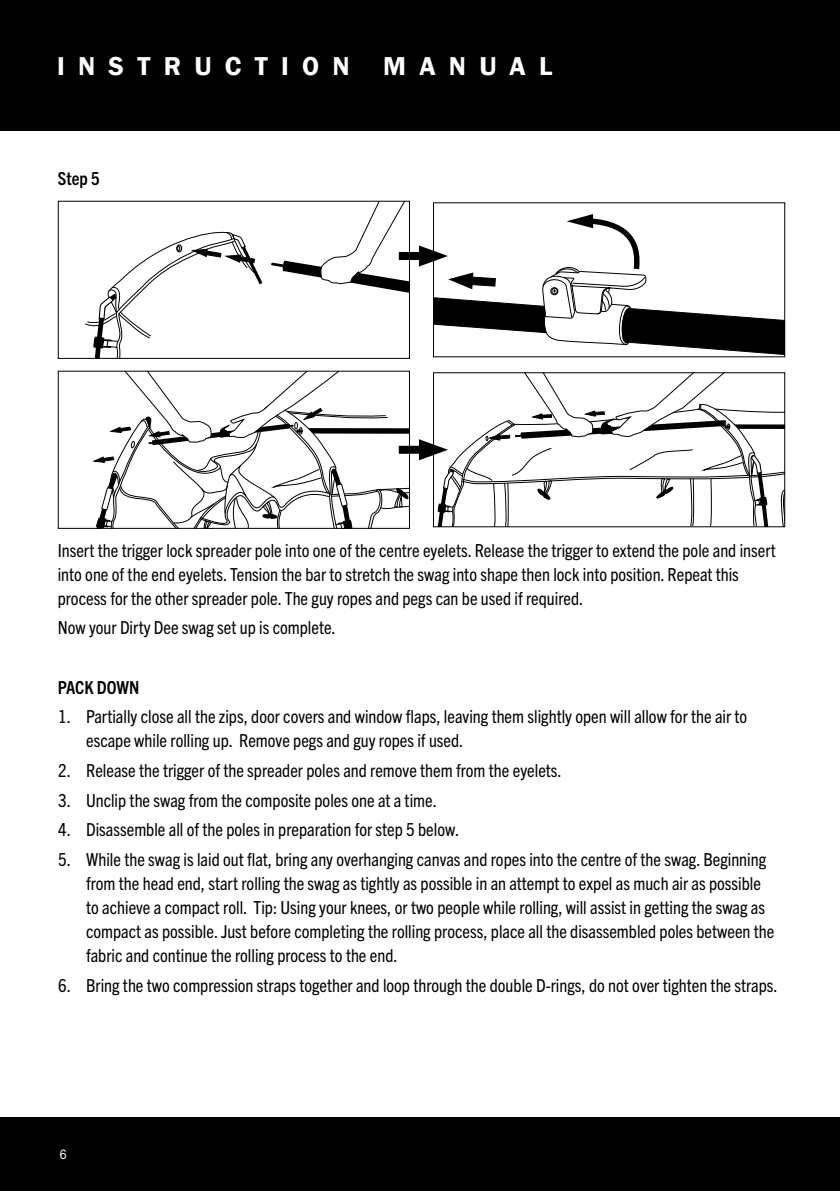
<style>
.page{position:relative;width:840px;height:1191px;background:#fff}
.page>*{position:absolute;margin:0;border:0;box-sizing:border-box;transform-origin:0 0}
.t1{font:600 26.6px "Franklin Gothic";letter-spacing:.5em;color:#fff}
.t2{font:condensed 18px/24px "Trade Gothic Next LT Pro";color:#000}
.t3{font:700 condensed 18px "Trade Gothic Next LT Pro";color:#000}
.t4{font:14px "Franklin Gothic URW Cond";color:#fff}
</style>
<div class="page">
<div style="left:0;top:1117px;width:839px;height:74px;background:#000"></div>
<div style="left:0;top:0;width:839px;height:130px;background:#000"></div>
<svg style="left:271px;top:203px;width:137px;height:90px"></svg>
<svg style="left:85px;top:231px;width:178px;height:126px"></svg>
<div style="left:58px;top:201px;width:352px;height:158px;border:1px solid #000"></div>
<div style="left:398px;top:252px;width:32px;height:8px;background:#000"></div>
<svg style="left:419px;top:214px;width:365px;height:143px"></svg>
<svg style="left:92px;top:373px;width:316px;height:154px"></svg>
<div style="left:58px;top:371px;width:352px;height:158px;border:1px solid #000"></div>
<div style="left:398px;top:446px;width:32px;height:8px;background:#000"></div>
<svg style="left:419px;top:373px;width:365px;height:154px"></svg>
<h1 class="t1" style="left:57px;top:49px;width:496px">INSTRUCTION MANUAL</h1>
<p class="t3" style="left:58px;top:166px;width:44px">Step 5</p>
<p class="t2" style="left:58px;top:537px;width:719px">Insert the trigger lock spreader pole into one of the centre eyelets. Release the trigger to extend the pole and insert into one of the end eyelets. Tension the bar to stretch the swag into shape then lock into position. Repeat this process for the other spreader pole. The guy ropes and pegs can be used if required.</p>
<p class="t2" style="left:58px;top:614px;width:279px">Now your Dirty Dee swag set up is complete.</p>
<p class="t3" style="left:58px;top:674px;width:83px">PACK DOWN</p>
<p class="t2" style="left:86px;top:703px;width:662px;text-indent:-28px">1. Partially close all the zips, door covers and window flaps, leaving them slightly open will allow for the air to escape while rolling up. Remove pegs and guy ropes if used.</p>
<p class="t2" style="left:58px;top:757px;width:505px">2. Release the trigger of the spreader poles and remove them from the eyelets.</p>
<p class="t2" style="left:58px;top:787px;width:380px">3. Unclip the swag from the composite poles one at a time.</p>
<p class="t2" style="left:58px;top:816px;width:402px">4. Disassemble all of the poles in preparation for step 5 below.</p>
<p class="t2" style="left:86px;top:846px;width:689px;text-indent:-28px">5. While the swag is laid out flat, bring any overhanging canvas and ropes into the centre of the swag. Beginning from the head end, start rolling the swag as tightly as possible in an attempt to expel as much air as possible to achieve a compact roll. Tip: Using your knees, or two people while rolling, will assist in getting the swag as compact as possible. Just before completing the rolling process, place all the disassembled poles between the fabric and continue the rolling process to the end.</p>
<p class="t2" style="left:58px;top:972px;width:720px">6. Bring the two compression straps together and loop through the double D-rings, do not over tighten the straps.</p>
<p class="t4" style="left:60px;top:1144px;width:9px">6</p>
</div>
